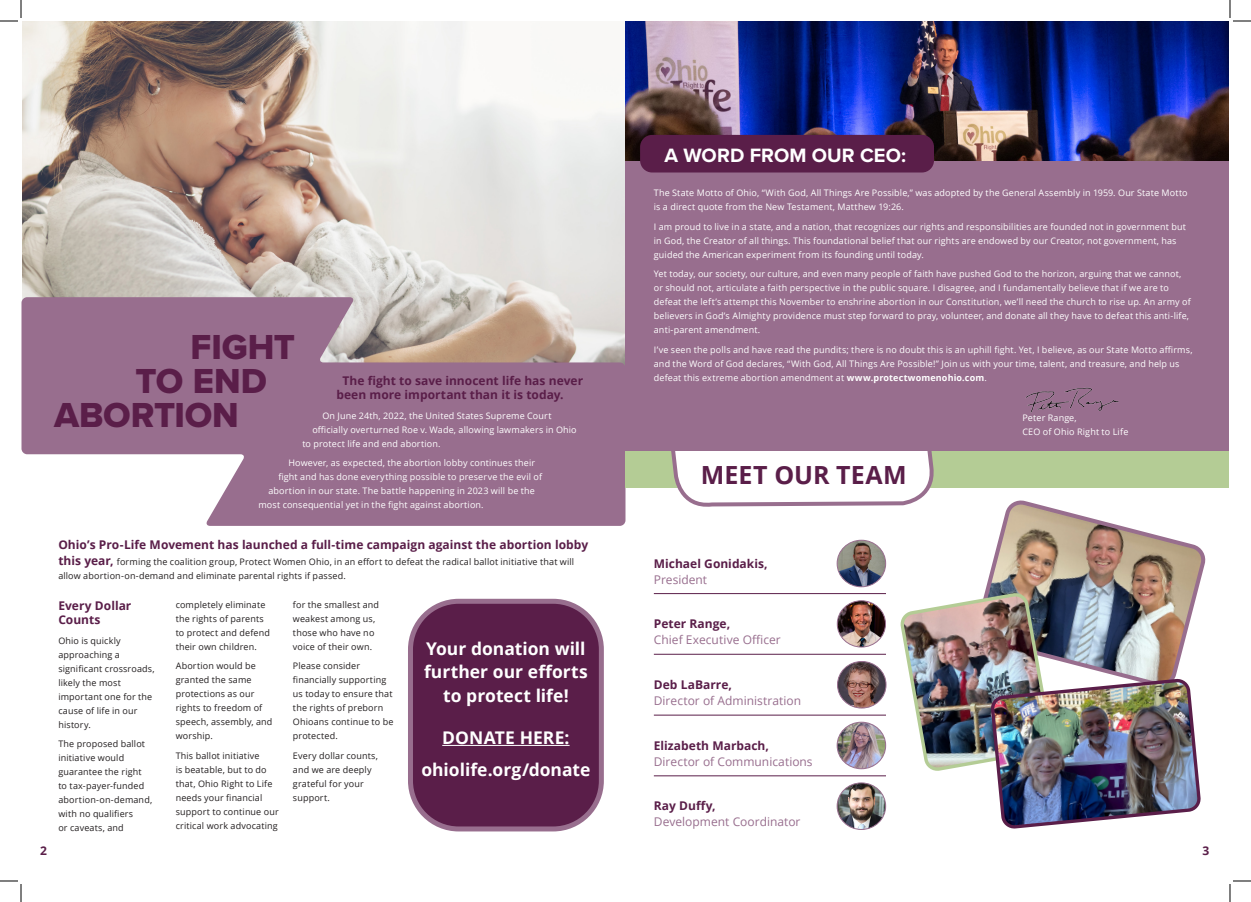
<style>
.page{position:relative;width:1251px;height:902px;background:#fff}
.page>*{position:absolute;margin:0;border:0;box-sizing:border-box;transform-origin:0 0}
.body_text_right{font:36px "Proxima Nova Extrabld";letter-spacing:-.005em;color:#5a1e49}
.body_text_left{font:700 25px "Open Sans";letter-spacing:.005em;color:#5a1e49}
.body_text_left-2{font:700 20px "Proxima Nova";letter-spacing:.005em;color:#fff}
.body_text_center{font:700 17.5px/23.6px "Open Sans";color:#fff;text-align:center}
.body_text_left-3{font:700 12px/14px "Open Sans";color:#5a1e49}
.t1{font:12px "Open Sans";color:#986e8e}
.body_text_left-4{font:9px/14px "Open Sans";letter-spacing:.015em;color:#fff}
.body_text_left-5{font:9px/14px "Open Sans";letter-spacing:.015em;color:#231f20}
.s1{font-weight:700;font-size:12px;color:#5a1e49}
.s2{font-weight:700}
</style>
<div class="page">
<img style="left:849px;top:827px;width:24px;height:2px">
<hr style="left:654px;top:593px;width:232px;height:1px;background:#5a1e49">
<hr style="left:654px;top:654px;width:232px;height:1px;background:#5a1e49">
<hr style="left:654px;top:715px;width:232px;height:1px;background:#5a1e49">
<hr style="left:654px;top:775px;width:232px;height:1px;background:#5a1e49">
<img style="left:22px;top:21px;width:603px;height:276px">
<img style="left:625px;top:22px;width:603px;height:140px">
<svg style="left:21px;top:297px;width:604px;height:229px;background:#a9879e"></svg>
<div style="left:625px;top:451px;width:604px;height:37px;background:#b4cc95"></div>
<img style="left:664px;top:451px;width:540px;height:376px">
<div style="left:625px;top:162px;width:604px;height:289px;background:#986e8e"></div>
<img style="left:1025px;top:387px;width:94px;height:26px">
<div style="left:640px;top:135px;width:294px;height:37px;background:#5a1e49;border-radius:12px"></div>
<div style="left:410px;top:601px;width:191px;height:228px;background:#5a1e49;border-radius:48px"></div>
<div style="left:408px;top:599px;width:196px;height:232px;border:5px solid #986e8e;border-radius:48px"></div>
<hr style="left:442px;top:745px;width:127px;height:1px;background:#fff">
<svg style="left:0;top:0;width:22px;height:22px"></svg>
<svg style="left:0;top:880px;width:22px;height:22px"></svg>
<svg style="left:1229px;top:0;width:22px;height:22px"></svg>
<svg style="left:1229px;top:880px;width:22px;height:22px"></svg>
<p class="body_text_right" style="left:190px;top:321px;width:106px">FIGHT</p>
<p class="body_text_right" style="left:136px;top:354px;width:133px">TO END</p>
<p class="body_text_right" style="left:54px;top:388px;width:186px">ABORTION</p>
<p class="body_text_left-3" style="left:336px;top:373px;width:248px;text-indent:6px">The fight to save innocent life has never been more important than it is today.</p>
<p class="body_text_left-4" style="left:322px;top:408px;width:231px">On June 24th, 2022, the United States Supreme Court</p>
<p class="body_text_left-4" style="left:312px;top:422px;width:266px">officially overturned Roe v. Wade, allowing lawmakers in Ohio</p>
<p class="body_text_left-4" style="left:302px;top:436px;width:140px">to protect life and end abortion.</p>
<p class="body_text_left-4" style="left:288px;top:456px;width:248px">However, as expected, the abortion lobby continues their</p>
<p class="body_text_left-4" style="left:278px;top:470px;width:265px">fight and has done everything possible to preserve the evil of</p>
<p class="body_text_left-4" style="left:268px;top:484px;width:268px">abortion in our state. The battle happening in 2023 will be the</p>
<p class="body_text_left-4" style="left:258px;top:498px;width:227px">most consequential yet in the fight against abortion.</p>
<p class="body_text_left-3" style="left:58px;top:537px;width:531px">Ohio’s Pro-Life Movement has launched a full-time campaign against the abortion lobby</p>
<p class="body_text_left-5" style="left:58px;top:554px;width:517px"><span class="s1">this year,</span> forming the coalition group, Protect Women Ohio, in an effort to defeat the radical ballot initiative that will allow abortion-on-demand and eliminate parental rights if passed.</p>
<p class="body_text_left-3" style="left:58px;top:598px;width:74px">Every Dollar<br>Counts</p>
<p class="body_text_left-5" style="left:58px;top:633px;width:98px">Ohio is quickly approaching a significant crossroads, likely the most important one for the cause of life in our history.</p>
<p class="body_text_left-5" style="left:58px;top:737px;width:95px">The proposed ballot initiative would guarantee the right to tax-payer-funded abortion-on-demand, with no qualifiers<br>or caveats, and</p>
<p class="body_text_left-5" style="left:176px;top:597px;width:96px">completely eliminate the rights of parents to protect and defend their own children.</p>
<p class="body_text_left-5" style="left:176px;top:659px;width:98px">Abortion would be granted the same protections as our rights to freedom of speech, assembly, and worship.</p>
<p class="body_text_left-5" style="left:176px;top:748px;width:104px">This ballot initiative<br>is beatable, but to do that, Ohio Right to Life needs your financial support to continue our critical work advocating</p>
<p class="body_text_left-5" style="left:293px;top:597px;width:88px">for the smallest and weakest among us, those who have no voice of their own.</p>
<p class="body_text_left-5" style="left:293px;top:659px;width:102px">Please consider financially supporting us today to ensure that the rights of preborn<br>Ohioans continue to be protected.</p>
<p class="body_text_left-5" style="left:293px;top:748px;width:87px">Every dollar counts, and we are deeply grateful for your support.</p>
<p class="body_text_center" style="left:424px;top:636px;width:165px">Your donation will further our efforts to protect life!</p>
<p class="body_text_center" style="left:442px;top:725px;width:129px">DONATE HERE:</p>
<p class="body_text_center" style="left:421px;top:757px;width:170px">ohiolife.org/donate</p>
<p class="body_text_left-2" style="left:664px;top:140px;width:243px">A WORD FROM OUR CEO:</p>
<p class="body_text_left-4" style="left:654px;top:186px;width:535px">The State Motto of Ohio, “With God, All Things Are Possible,” was adopted by the General Assembly in 1959. Our State Motto is a direct quote from the New Testament, Matthew 19:26.</p>
<p class="body_text_left-4" style="left:654px;top:219px;width:533px">I am proud to live in a state, and a nation, that recognizes our rights and responsibilities are founded not in government but in God, the Creator of all things. This foundational belief that our rights are endowed by our Creator, not government, has guided the American experiment from its founding until today.</p>
<p class="body_text_left-4" style="left:654px;top:267px;width:538px">Yet today, our society, our culture, and even many people of faith have pushed God to the horizon, arguing that we cannot, or should not, articulate a faith perspective in the public square. I disagree, and I fundamentally believe that if we are to defeat the left’s attempt this November to enshrine abortion in our Constitution, we’ll need the church to rise up. An army of believers in God’s Almighty providence must step forward to pray, volunteer, and donate all they have to defeat this anti-life, anti-parent amendment.</p>
<p class="body_text_left-4" style="left:654px;top:343px;width:540px">I’ve seen the polls and have read the pundits; there is no doubt this is an uphill fight. Yet, I believe, as our State Motto affirms, and the Word of God declares, “With God, All Things Are Possible!” Join us with your time, talent, and treasure, and help us defeat this extreme abortion amendment at <span class="s2">www.protectwomenohio.com</span>.</p>
<p class="body_text_left" style="left:701px;top:458px;width:207px">MEET OUR TEAM</p>
<p class="body_text_left-3" style="left:654px;top:556px;width:115px">Michael Gonidakis,</p>
<p class="t1" style="left:654px;top:571px;width:55px">President</p>
<p class="body_text_left-3" style="left:654px;top:617px;width:78px">Peter Range,</p>
<p class="t1" style="left:654px;top:632px;width:128px">Chief Executive Officer</p>
<p class="body_text_left-3" style="left:654px;top:677px;width:80px">Deb LaBarre,</p>
<p class="t1" style="left:654px;top:692px;width:149px">Director of Administration</p>
<p class="body_text_left-3" style="left:654px;top:738px;width:117px">Elizabeth Marbach,</p>
<p class="t1" style="left:654px;top:753px;width:160px">Director of Communications</p>
<p class="body_text_left-3" style="left:654px;top:799px;width:63px">Ray Duffy,</p>
<p class="t1" style="left:654px;top:814px;width:148px">Development Coordinator</p>
<p class="body_text_left-4" style="left:1022px;top:411px;width:56px">Peter Range,</p>
<p class="body_text_left-4" style="left:1022px;top:424px;width:107px">CEO of Ohio Right to Life</p>
<h3 class="body_text_left-3" style="left:40px;top:843px;width:8px">2</h3>
<h3 class="body_text_left-3" style="left:1202px;top:843px;width:8px">3</h3>
</div>
